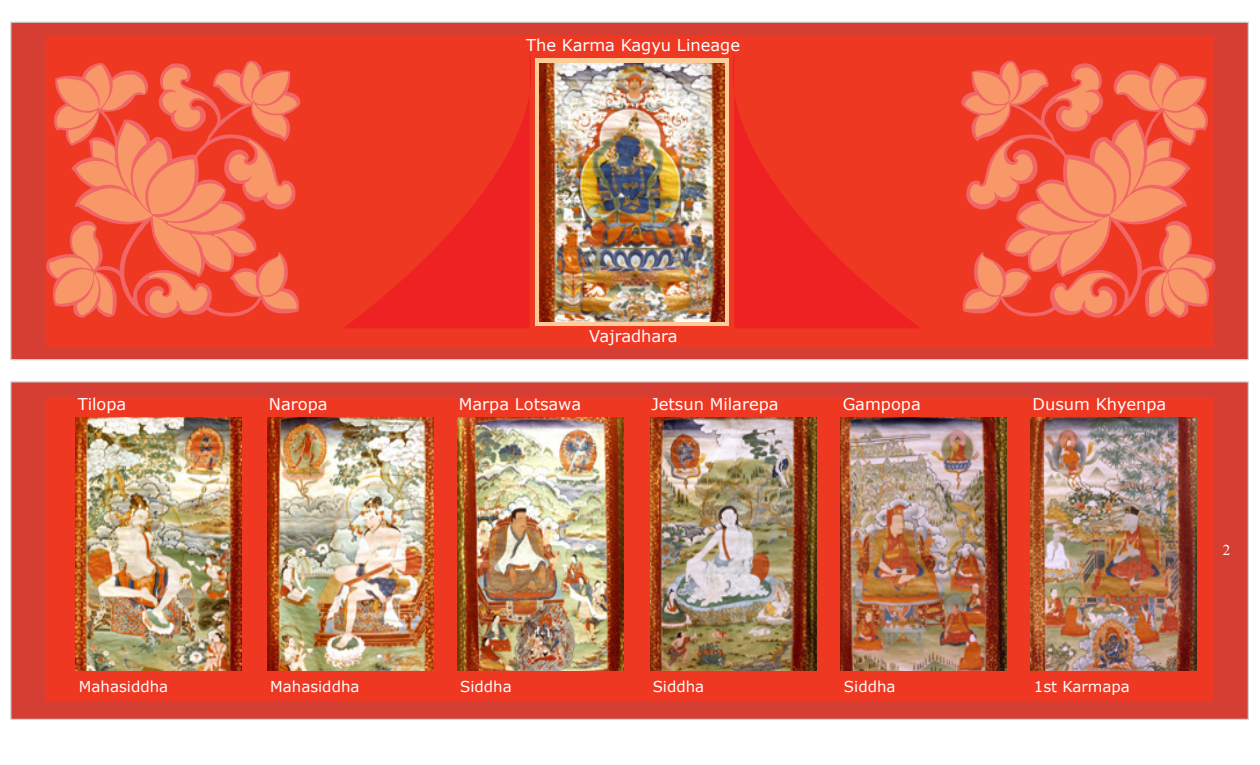
<style>
.page{position:relative;width:1260px;height:765px;background:#fff}
.page>*{position:absolute;margin:0;border:0;box-sizing:border-box;transform-origin:0 0}
.t1{font:16.25px "Verdana";color:#fff}
.t2{font:15px "Verdana";color:#fff}
.t3{font:15px "Times New Roman";color:#fff}
</style>
<div class="page">
<div style="left:10px;top:22px;width:1239px;height:338px;background:#d43e33;border:1px solid #d1d2d4"></div>
<div style="left:10px;top:381px;width:1239px;height:339px;background:#d43e33;border:1px solid #d1d2d4"></div>
<div style="left:46px;top:36px;width:1168px;height:312px;background:#ef3822"></div>
<div style="left:46px;top:397px;width:1168px;height:305px;background:#ef3822"></div>
<div style="left:535px;top:58px;width:193px;height:268px;background:#fdcc99"></div>
<svg style="left:344px;top:57px;width:209px;height:271px"></svg>
<svg style="left:711px;top:56px;width:209px;height:272px"></svg>
<hr style="left:50px;top:328px;width:1165px;height:4px;background:#ef3822">
<img style="left:540px;top:64px;width:185px;height:258px">
<svg style="left:964px;top:62px;width:249px;height:254px"></svg>
<svg style="left:49px;top:62px;width:249px;height:254px"></svg>
<img style="left:76px;top:418px;width:165px;height:253px">
<img style="left:268px;top:418px;width:166px;height:253px">
<img style="left:458px;top:418px;width:165px;height:253px">
<img style="left:651px;top:418px;width:166px;height:253px">
<img style="left:840px;top:418px;width:166px;height:253px">
<img style="left:1031px;top:418px;width:165px;height:253px">
<p class="t1" style="left:526px;top:34px;width:215px">The Karma Kagyu Lineage</p>
<p class="t1" style="left:589px;top:325px;width:90px">Vajradhara</p>
<p class="t1" style="left:78px;top:393px;width:50px">Tilopa</p>
<p class="t1" style="left:269px;top:393px;width:60px">Naropa</p>
<p class="t1" style="left:459px;top:393px;width:124px">Marpa Lotsawa</p>
<p class="t1" style="left:651px;top:393px;width:129px">Jetsun Milarepa</p>
<p class="t1" style="left:843px;top:393px;width:80px">Gampopa</p>
<p class="t1" style="left:1033px;top:393px;width:135px">Dusum Khyenpa</p>
<p class="t2" style="left:79px;top:676px;width:91px">Mahasiddha</p>
<p class="t2" style="left:270px;top:676px;width:91px">Mahasiddha</p>
<p class="t2" style="left:460px;top:676px;width:53px">Siddha</p>
<p class="t2" style="left:653px;top:676px;width:53px">Siddha</p>
<p class="t2" style="left:844px;top:676px;width:53px">Siddha</p>
<p class="t2" style="left:1034px;top:676px;width:97px">1st Karmapa</p>
<p class="t3" style="left:1223px;top:540px;width:9px">2</p>
</div>
